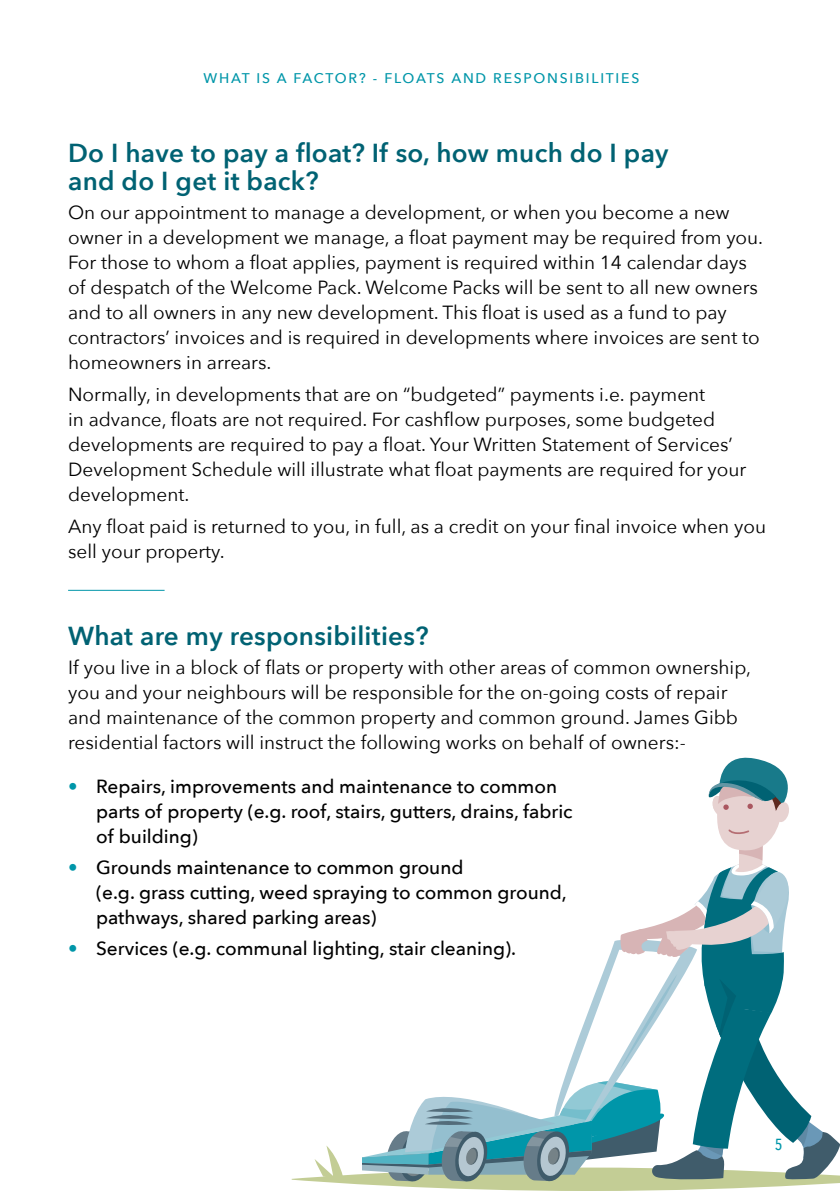
<style>
.page{position:relative;width:840px;height:1191px;background:#fff}
.page>*{position:absolute;margin:0;border:0;box-sizing:border-box;transform-origin:0 0}
.t1{font:600 26px/28px "Avenir Next";letter-spacing:.01em;color:#006273}
.t2{font:19px/25px "Avenir Next";color:#000}
.t3{font:500 19px/25px "Avenir Next";color:#000}
.t4{font:500 16px "Avenir Next Condensed";color:#0096a9}
.t5{font:500 14px "Avenir Next";letter-spacing:.125em;color:#0096a9}
.s1{color:#0096a9}
</style>
<div class="page">
<svg style="left:291px;top:757px;width:548px;height:434px"></svg>
<hr style="left:68px;top:590px;width:96px;height:1px;background:#0096a9">
<p class="t5" style="left:203px;top:67px;width:437px">WHAT IS A FACTOR? - FLOATS AND RESPONSIBILITIES</p>
<h1 class="t1" style="left:68px;top:139px;width:601px">Do I have to pay a float? If so, how much do I pay and do I get it back?</h1>
<p class="t2" style="left:68px;top:199px;width:696px">On our appointment to manage a development, or when you become a new owner in a development we manage, a float payment may be required from you.<br>For those to whom a float applies, payment is required within 14 calendar days of despatch of the Welcome Pack. Welcome Packs will be sent to all new owners and to all owners in any new development. This float is used as a fund to pay contractors’ invoices and is required in developments where invoices are sent to homeowners in arrears.</p>
<p class="t2" style="left:68px;top:381px;width:679px">Normally, in developments that are on “budgeted” payments i.e. payment<br>in advance, floats are not required. For cashflow purposes, some budgeted developments are required to pay a float. Your Written Statement of Services’ Development Schedule will illustrate what float payments are required for your development.</p>
<p class="t2" style="left:68px;top:513px;width:699px">Any float paid is returned to you, in full, as a credit on your final invoice when you sell your property.</p>
<h1 class="t1" style="left:68px;top:621px;width:362px">What are my responsibilities?</h1>
<p class="t2" style="left:68px;top:653px;width:684px">If you live in a block of flats or property with other areas of common ownership, you and your neighbours will be responsible for the on-going costs of repair and maintenance of the common property and common ground. James Gibb residential factors will instruct the following works on behalf of owners:-</p>
<p class="t3" style="left:96px;top:773px;width:478px;text-indent:-28px"><span class="s1">•</span> Repairs, improvements and maintenance to common parts of property (e.g. roof, stairs, gutters, drains, fabric of building)</p>
<p class="t3" style="left:96px;top:854px;width:472px;text-indent:-28px"><span class="s1">•</span> Grounds maintenance to common ground<br>(e.g. grass cutting, weed spraying to common ground, pathways, shared parking areas)</p>
<p class="t3" style="left:68px;top:935px;width:449px"><span class="s1">•</span> Services (e.g. communal lighting, stair cleaning).</p>
<p class="t4" style="left:774px;top:1135px;width:9px">5</p>
</div>
